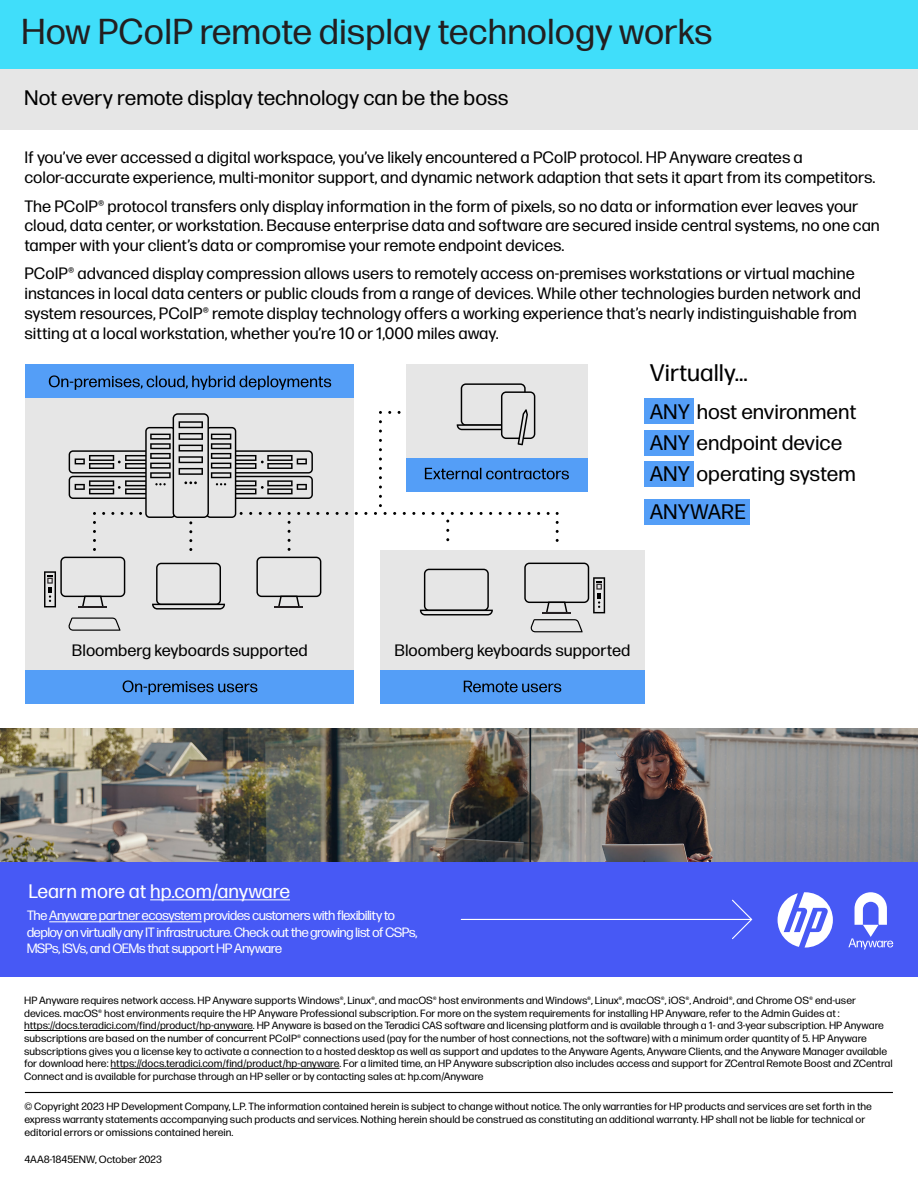
<style>
.page{position:relative;width:918px;height:1188px;background:#fff}
.page>*{position:absolute;margin:0;border:0;box-sizing:border-box;transform-origin:0 0}
.t1{font:36px "Forma DJR Micro";color:#231f20}
.t2{font:24px "Forma DJR Micro";color:#000}
.t3{font:21px/31.2px "Forma DJR Micro";color:#000}
.t4{font:19.5px "Forma DJR Micro";color:#fff}
.t5{font:16.5px/19.8px "Forma DJR Micro";color:#000}
.t6{font:13.5px/16.2px "Forma DJR Display";color:#fff}
.t7{font:10.5px/12.6px "Forma DJR Micro";color:#000}
</style>
<div class="page">
<img style="left:0;top:728px;width:918px;height:135px">
<div style="left:645px;top:398px;width:49px;height:26px;background:#549ef7"></div>
<div style="left:645px;top:430px;width:49px;height:25px;background:#549ef7"></div>
<div style="left:645px;top:461px;width:49px;height:25px;background:#549ef7"></div>
<div style="left:645px;top:499px;width:105px;height:25px;background:#549ef7"></div>
<div style="left:0;top:69px;width:918px;height:61px;background:#e6e6e6"></div>
<div style="left:0;top:0;width:918px;height:69px;background:#40defa"></div>
<div style="left:406px;top:364px;width:182px;height:128px;background:#e6e6e6"></div>
<div style="left:406px;top:458px;width:182px;height:34px;background:#549ef7"></div>
<div style="left:380px;top:550px;width:265px;height:154px;background:#e6e6e6"></div>
<div style="left:380px;top:670px;width:265px;height:34px;background:#549ef7"></div>
<div style="left:26px;top:364px;width:328px;height:340px;background:#e6e6e6"></div>
<div style="left:26px;top:670px;width:328px;height:34px;background:#549ef7"></div>
<div style="left:26px;top:364px;width:328px;height:34px;background:#549ef7"></div>
<svg style="left:152px;top:563px;width:73px;height:47px"></svg>
<svg style="left:256px;top:557px;width:65px;height:50px"></svg>
<svg style="left:123px;top:680px;width:134px;height:15px"></svg>
<svg style="left:464px;top:681px;width:97px;height:11px"></svg>
<svg style="left:44px;top:557px;width:81px;height:50px"></svg>
<svg style="left:68px;top:618px;width:52px;height:13px"></svg>
<svg style="left:420px;top:569px;width:73px;height:46px"></svg>
<svg style="left:524px;top:563px;width:81px;height:50px"></svg>
<svg style="left:531px;top:619px;width:52px;height:13px"></svg>
<hr style="left:25px;top:1092px;width:868px;height:1px;background:#000">
<hr style="left:24px;top:1030px;width:229px;height:1px;background:#000">
<hr style="left:111px;top:1068px;width:228px;height:1px;background:#000">
<div style="left:0;top:863px;width:918px;height:114px;background:#4759f5"></div>
<svg style="left:778px;top:892px;width:55px;height:56px"></svg>
<svg style="left:848px;top:892px;width:45px;height:57px"></svg>
<hr style="left:461px;top:919px;width:290px;height:1px;background:#fff">
<svg style="left:731px;top:899px;width:22px;height:41px"></svg>
<hr style="left:150px;top:899px;width:140px;height:1px;background:#fff">
<hr style="left:49px;top:921px;width:153px;height:1px;background:#fff">
<svg style="left:49px;top:375px;width:520px;height:167px"></svg>
<h1 class="t1" style="left:21px;top:5px;width:693px">How PCoIP remote display technology works</h1>
<h3 class="t3" style="left:24px;top:80px;width:486px">Not every remote display technology can be the boss</h3>
<h3 class="t5" style="left:24px;top:147px;width:853px">If you’ve ever accessed a digital workspace, you’ve likely encountered a PCoIP protocol. HP Anyware creates a color-accurate experience, multi-monitor support, and dynamic network adaption that sets it apart from its competitors.</h3>
<p class="t5" style="left:24px;top:195px;width:857px">The PCoIP® protocol transfers only display information in the form of pixels, so no data or information ever leaves your cloud, data center, or workstation. Because enterprise data and software are secured inside central systems, no one can tamper with your client’s data or compromise your remote endpoint devices.</p>
<p class="t5" style="left:24px;top:263px;width:838px">PCoIP® advanced display compression allows users to remotely access on-premises workstations or virtual machine instances in local data centers or public clouds from a range of devices. While other technologies burden network and system resources, PCoIP® remote display technology offers a working experience that’s nearly indistinguishable from sitting at a local workstation, whether you’re 10 or 1,000 miles away.</p>
<h2 class="t2" style="left:650px;top:355px;width:99px">Virtually...</h2>
<h3 class="t3" style="left:650px;top:394px;width:208px">ANY host environment<br>ANY endpoint device<br>ANY operating system</h3>
<h3 class="t3" style="left:650px;top:494px;width:98px">ANYWARE</h3>
<h3 class="t5" style="left:72px;top:639px;width:237px">Bloomberg keyboards supported</h3>
<h3 class="t5" style="left:395px;top:639px;width:237px">Bloomberg keyboards supported</h3>
<h3 class="t4" style="left:28px;top:877px;width:263px">Learn more at hp.com/anyware</h3>
<p class="t6" style="left:27px;top:907px;width:392px">The Anyware partner ecosystem provides customers with flexibility to deploy on virtually any IT infrastructure. Check out the growing list of CSPs,<br>MSPs, ISVs, and OEMs that support HP Anyware</p>
<p class="t7" style="left:24px;top:994px;width:870px">HP Anyware requires network access. HP Anyware supports Windows®, Linux®, and macOS® host environments and Windows®, Linux®, macOS®, iOS®, Android®, and Chrome OS® end-user devices. macOS® host environments require the HP Anyware Professional subscription. For more on the system requirements for installing HP Anyware, refer to the Admin Guides at : https://docs.teradici.com/find/product/hp-anyware. HP Anyware is based on the Teradici CAS software and licensing platform and is available through a 1- and 3-year subscription. HP Anyware subscriptions are based on the number of concurrent PCoIP® connections used (pay for the number of host connections, not the software) with a minimum order quantity of 5. HP Anyware subscriptions gives you a license key to activate a connection to a hosted desktop as well as support and updates to the Anyware Agents, Anyware Clients, and the Anyware Manager available for download here: https://docs.teradici.com/find/product/hp-anyware. For a limited time, an HP Anyware subscription also includes access and support for ZCentral Remote Boost and ZCentral Connect and is available for purchase through an HP seller or by contacting sales at: hp.com/Anyware</p>
<p class="t7" style="left:24px;top:1100px;width:849px">© Copyright 2023 HP Development Company, L.P. The information contained herein is subject to change without notice. The only warranties for HP products and services are set forth in the express warranty statements accompanying such products and services. Nothing herein should be construed as constituting an additional warranty. HP shall not be liable for technical or editorial errors or omissions contained herein.</p>
<p class="t7" style="left:24px;top:1152px;width:139px">4AA8-1845ENW, October 2023</p>
</div>
